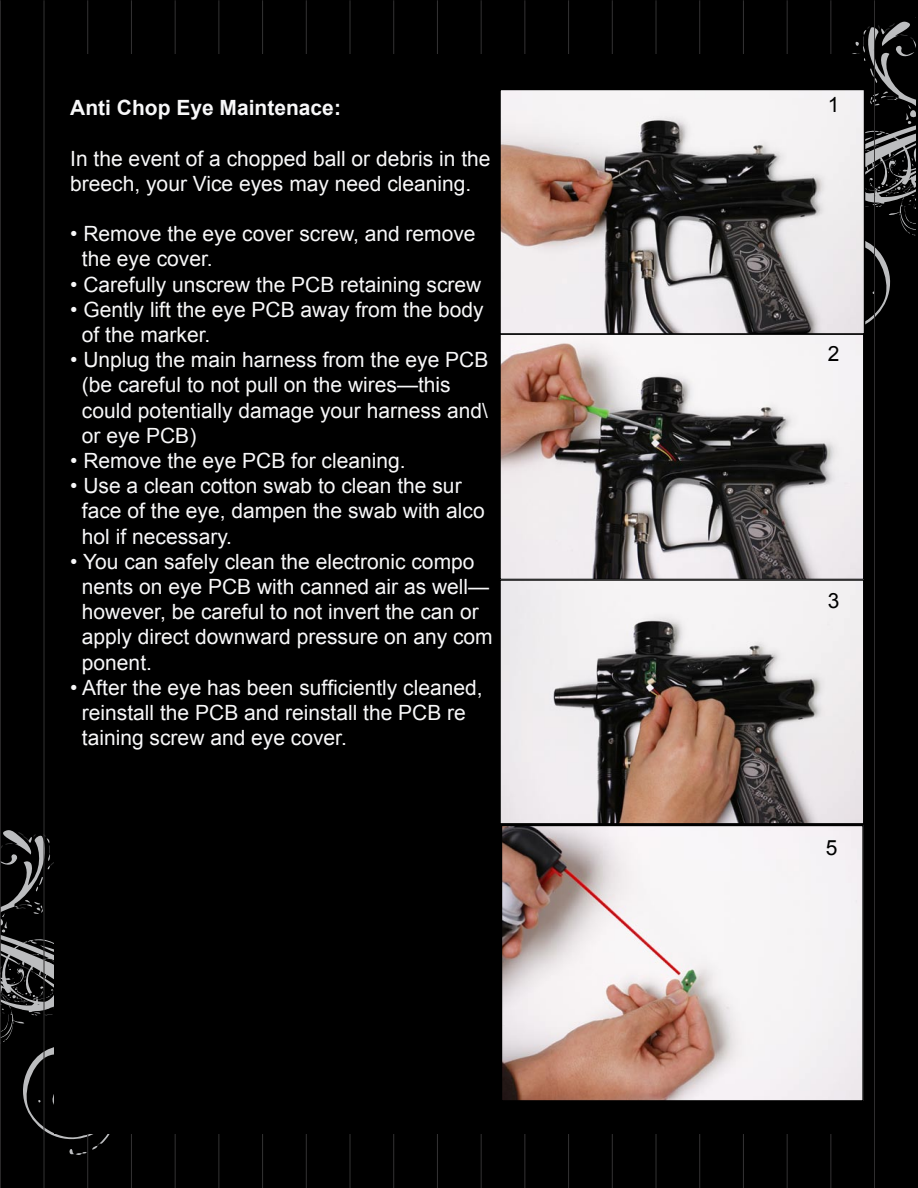
<style>
.page{position:relative;width:918px;height:1188px;background:#000}
.page>*{position:absolute;margin:0;border:0;box-sizing:border-box;transform-origin:0 0}
.t1{font:21px/25.2px "Arial";color:#f8f8f9}
.t2{font:700 21px "Arial";color:#f8f8f9}
.t3{font:21px "Arial";color:#000}
</style>
<div class="page">
<svg style="left:655px;top:0;width:260px;height:325px"></svg>
<svg style="left:1px;top:808px;width:218px;height:347px"></svg>
<hr style="left:0;top:0;width:1px;height:1188px;background:#343334">
<hr style="left:44px;top:0;width:1px;height:1188px;background:#343334">
<hr style="left:87px;top:0;width:1px;height:1188px;background:#343334">
<hr style="left:131px;top:0;width:1px;height:1188px;background:#343334">
<hr style="left:175px;top:0;width:1px;height:1188px;background:#343334">
<hr style="left:219px;top:0;width:1px;height:1188px;background:#343334">
<hr style="left:262px;top:0;width:1px;height:1188px;background:#343334">
<hr style="left:306px;top:0;width:1px;height:1188px;background:#343334">
<hr style="left:350px;top:0;width:1px;height:1188px;background:#343334">
<hr style="left:393px;top:0;width:1px;height:1188px;background:#343334">
<hr style="left:437px;top:0;width:1px;height:1188px;background:#343334">
<hr style="left:481px;top:0;width:1px;height:1188px;background:#343334">
<hr style="left:525px;top:0;width:1px;height:1188px;background:#343334">
<hr style="left:568px;top:0;width:1px;height:1188px;background:#343334">
<hr style="left:612px;top:0;width:1px;height:1188px;background:#343334">
<hr style="left:656px;top:0;width:1px;height:1188px;background:#343334">
<hr style="left:699px;top:0;width:1px;height:1188px;background:#343334">
<hr style="left:743px;top:0;width:1px;height:1188px;background:#343334">
<hr style="left:787px;top:0;width:1px;height:1188px;background:#343334">
<hr style="left:831px;top:0;width:1px;height:1188px;background:#343334">
<hr style="left:874px;top:0;width:1px;height:1188px;background:#343334">
<div style="left:54px;top:54px;width:810px;height:1080px;background:#000"></div>
<img style="left:504px;top:828px;width:357px;height:271px">
<div style="left:501px;top:825px;width:363px;height:277px;border:2px solid #000"></div>
<img style="left:501px;top:92px;width:362px;height:730px">
<div style="left:499px;top:579px;width:366px;height:246px;border:2px solid #000"></div>
<div style="left:499px;top:89px;width:366px;height:246px;border:2px solid #000"></div>
<p class="t2" style="left:70px;top:94px;width:272px">Anti Chop Eye Maintenace:</p>
<p class="t1" style="left:70px;top:146px;width:422px">In the event of a chopped ball or debris in the breech, your Vice eyes may need cleaning.</p>
<p class="t1" style="left:82px;top:222px;width:395px;text-indent:-12px">• Remove the eye cover screw, and remove the eye cover.</p>
<p class="t1" style="left:70px;top:272px;width:413px">• Carefully unscrew the PCB retaining screw</p>
<p class="t1" style="left:82px;top:297px;width:403px;text-indent:-12px">• Gently lift the eye PCB away from the body of the marker.</p>
<p class="t1" style="left:82px;top:348px;width:408px;text-indent:-12px">• Unplug the main harness from the eye PCB (be careful to not pull on the wires—this could potentially damage your harness and\ or eye PCB)</p>
<p class="t1" style="left:70px;top:448px;width:337px">• Remove the eye PCB for cleaning.</p>
<p class="t1" style="left:82px;top:474px;width:404px;text-indent:-12px">• Use a clean cotton swab to clean the sur face of the eye, dampen the swab with alco hol if necessary.</p>
<p class="t1" style="left:82px;top:549px;width:412px;text-indent:-12px">• You can safely clean the electronic compo nents on eye PCB with canned air as well— however, be careful to not invert the can or apply direct downward pressure on any com ponent.</p>
<p class="t1" style="left:82px;top:675px;width:402px;text-indent:-12px">• After the eye has been sufficiently cleaned, reinstall the PCB and reinstall the PCB re taining screw and eye cover.</p>
<p class="t3" style="left:828px;top:91px;width:13px">1</p>
<p class="t3" style="left:828px;top:340px;width:13px">2</p>
<p class="t3" style="left:828px;top:587px;width:13px">3</p>
<p class="t3" style="left:826px;top:834px;width:13px">5</p>
</div>
